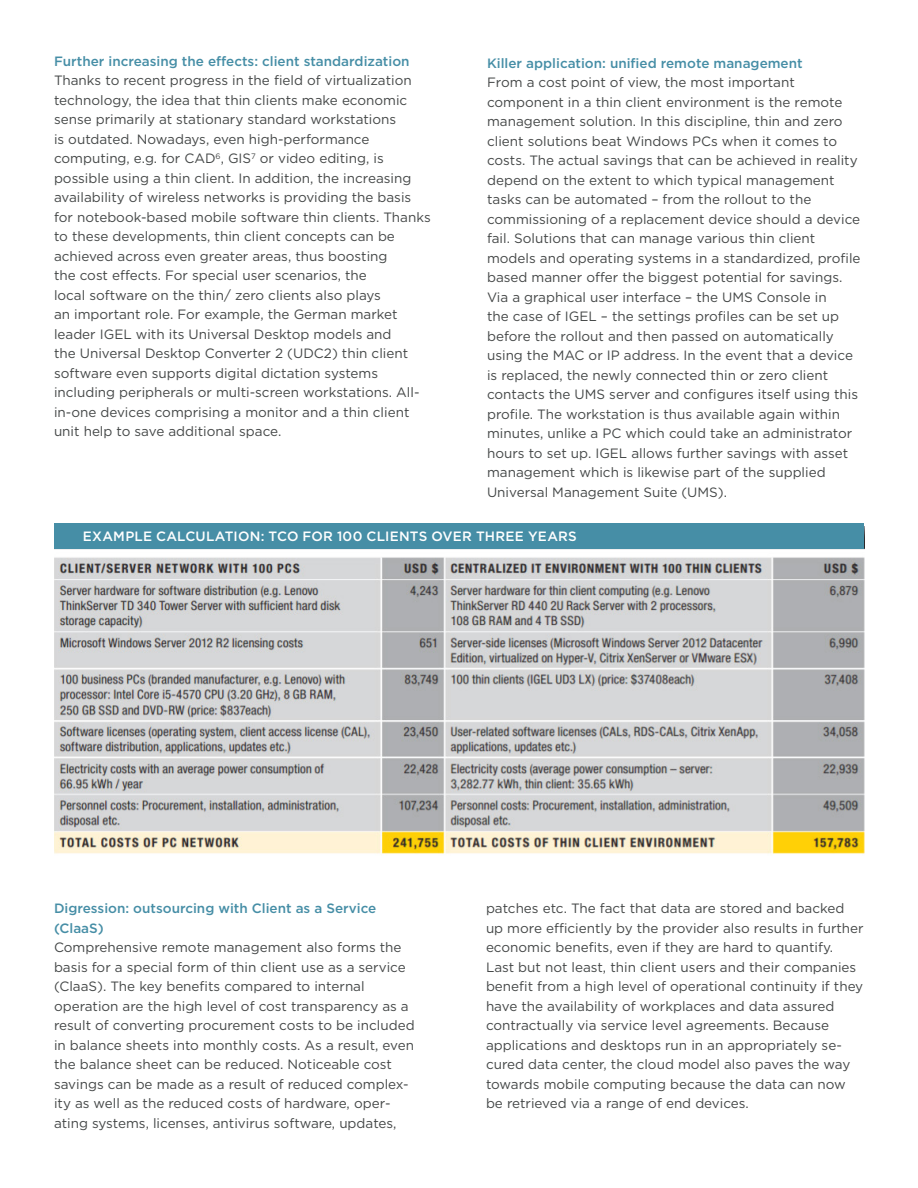
<style>
.page{position:relative;width:918px;height:1188px;background:#fff}
.page>*{position:absolute;margin:0;border:0;box-sizing:border-box;transform-origin:0 0}
.t1{font:13.5px/19.5px "Gotham";color:#444747}
.t2{font:500 13.5px/19.5px "Gotham";color:#468ea6}
.t3{font:500 13.5px "Gotham";letter-spacing:.015em;color:#fff}
</style>
<div class="page">
<img style="left:54px;top:526px;width:811px;height:328px">
<div style="left:54px;top:523px;width:810px;height:26px;background:#468ea6"></div>
<p class="t2" style="left:54px;top:51px;width:357px">Further increasing the effects: client standardization</p>
<p class="t1" style="left:54px;top:70px;width:378px">Thanks to recent progress in the field of virtualization technology, the idea that thin clients make economic sense primarily at stationary standard workstations<br>is outdated. Nowadays, even high-performance computing, e.g. for CAD<sup>6</sup>, GIS<sup>7</sup> or video editing, is possible using a thin client. In addition, the increasing availability of wireless networks is providing the basis for notebook-based mobile software thin clients. Thanks to these developments, thin client concepts can be achieved across even greater areas, thus boosting</p>
<p class="t1" style="left:54px;top:265px;width:367px">the cost effects. For special user scenarios, the<br>local software on the thin/ zero clients also plays<br>an important role. For example, the German market leader IGEL with its Universal Desktop models and<br>the Universal Desktop Converter 2 (UDC2) thin client software even supports digital dictation systems including peripherals or multi-screen workstations. All&shy;in-one devices comprising a monitor and a thin client unit help to save additional space.</p>
<p class="t2" style="left:487px;top:53px;width:317px">Killer application: unified remote management</p>
<p class="t1" style="left:487px;top:73px;width:375px">From a cost point of view, the most important component in a thin client environment is the remote management solution. In this discipline, thin and zero client solutions beat Windows PCs when it comes to costs. The actual savings that can be achieved in reality depend on the extent to which typical management tasks can be automated – from the rollout to the commissioning of a replacement device should a device fail. Solutions that can manage various thin client models and operating systems in a standardized, profile based manner offer the biggest potential for savings.<br>Via a graphical user interface – the UMS Console in<br>the case of IGEL – the settings profiles can be set up before the rollout and then passed on automatically using the MAC or IP address. In the event that a device is replaced, the newly connected thin or zero client contacts the UMS server and configures itself using this profile. The workstation is thus available again within minutes, unlike a PC which could take an administrator hours to set up. IGEL allows further savings with asset management which is likewise part of the supplied Universal Management Suite (UMS).</p>
<p class="t3" style="left:83px;top:528px;width:496px">EXAMPLE CALCULATION: TCO FOR 100 CLIENTS OVER THREE YEARS</p>
<p class="t2" style="left:54px;top:898px;width:324px">Digression: outsourcing with Client as a Service (ClaaS)</p>
<p class="t1" style="left:54px;top:937px;width:353px">Comprehensive remote management also forms the basis for a special form of thin client use as a service (ClaaS). The key benefits compared to internal</p>
<p class="t1" style="left:54px;top:996px;width:362px">operation are the high level of cost transparency as a result of converting procurement costs to be included in balance sheets into monthly costs. As a result, even the balance sheet can be reduced. Noticeable cost savings can be made as a result of reduced complex&shy;ity as well as the reduced costs of hardware, oper&shy;ating systems, licenses, antivirus software, updates,</p>
<p class="t1" style="left:486px;top:898px;width:379px">patches etc. The fact that data are stored and backed up more efficiently by the provider also results in further economic benefits, even if they are hard to quantify.<br>Last but not least, thin client users and their companies benefit from a high level of operational continuity if they have the availability of workplaces and data assured contractually via service level agreements. Because</p>
<p class="t1" style="left:486px;top:1035px;width:366px">applications and desktops run in an appropriately se&shy;cured data center, the cloud model also paves the way towards mobile computing because the data can now be retrieved via a range of end devices.</p>
</div>
